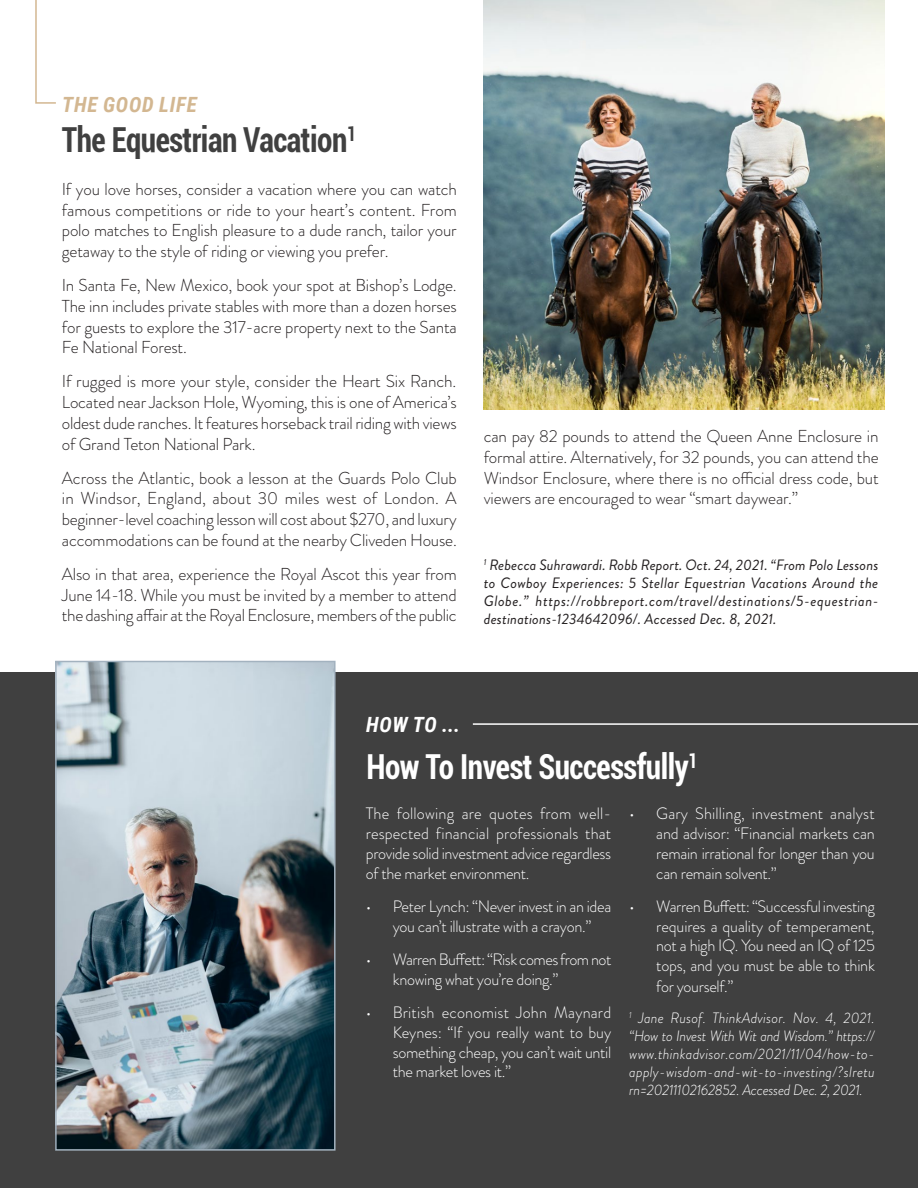
<style>
.page{position:relative;width:918px;height:1188px;background:#fff}
.page>*{position:absolute;margin:0;border:0;box-sizing:border-box;transform-origin:0 0}
.t1{font:700 condensed 34.5px "Roboto";letter-spacing:-.015em;color:#fff;scale:.9 1}
.t2{font:700 condensed 34.5px "Roboto";letter-spacing:-.015em;color:#404040;scale:.9 1}
.t3{font:italic 700 21px "Roboto Condensed";letter-spacing:.035em;color:#d3b791}
.t4{font:italic 700 21px "Roboto Condensed";color:#fff}
.t5{font:300 17.25px/20.7px "Brandon Grotesque";letter-spacing:-.01em;color:#231f20;text-align:justify}
.t6{font:300 16.5px/19.8px "Brandon Grotesque";letter-spacing:-.02em;color:#fff;text-align:justify}
.t7{font:italic 15px/18px "Brandon Grotesque";letter-spacing:.01em;color:#231f20;text-align:justify}
.t8{font:italic 300 15px/18px "Brandon Grotesque";letter-spacing:-.02em;color:#fff;text-align:justify}
</style>
<div class="page">
<div style="left:0;top:672px;width:918px;height:516px;background:#404040"></div>
<img style="left:484px;top:0;width:401px;height:410px">
<hr style="left:473px;top:723px;width:445px;height:2px;background:#fff">
<svg style="left:35px;top:0;width:21px;height:104px"></svg>
<img style="left:58px;top:664px;width:275px;height:484px">
<div style="left:55px;top:661px;width:281px;height:490px;border:2px solid #a3b2bf"></div>
<p class="t3" style="left:62px;top:89px;width:136px">THE GOOD LIFE</p>
<h1 class="t2" style="left:62px;top:116px;width:329px">The Equestrian Vacation<sup>1</sup></h1>
<p class="t5" style="left:62px;top:179px;width:397px">If you love horses, consider a vacation where you can watch famous competitions or ride to your heart’s content. From polo matches to English pleasure to a dude ranch, tailor your getaway to the style of riding or viewing you prefer.</p>
<p class="t5" style="left:62px;top:275px;width:396px">In Santa Fe, New Mexico, book your spot at Bishop’s Lodge.<br>The inn includes private stables with more than a dozen horses for guests to explore the 317-acre property next to the Santa Fe National Forest.</p>
<p class="t5" style="left:62px;top:371px;width:396px">If rugged is more your style, consider the Heart Six Ranch.<br>Located near Jackson Hole, Wyoming, this is one of America’s oldest dude ranches. It features horseback trail riding with views of Grand Teton National Park.</p>
<p class="t5" style="left:62px;top:468px;width:397px">Across the Atlantic, book a lesson at the Guards Polo Club in Windsor, England, about 30 miles west of London. A beginner-level coaching lesson will cost about $270, and luxury accommodations can be found at the nearby Cliveden House.</p>
<p class="t5" style="left:62px;top:564px;width:396px">Also in that area, experience the Royal Ascot this year from June 14-18. While you must be invited by a member to attend the dashing affair at the Royal Enclosure, members of the public</p>
<p class="t5" style="left:484px;top:426px;width:396px">can pay 82 pounds to attend the Queen Anne Enclosure in formal attire. Alternatively, for 32 pounds, you can attend the Windsor Enclosure, where there is no official dress code, but viewers are encouraged to wear “smart daywear.”</p>
<p class="t7" style="left:484px;top:556px;width:397px"><sup>1</sup> Rebecca Suhrawardi. Robb Report. Oct. 24, 2021. “From Polo Lessons to Cowboy Experiences: 5 Stellar Equestrian Vacations Around the Globe.” https://robbreport.com/travel/destinations/5-equestrian&shy;destinations-1234642096/. Accessed Dec. 8, 2021.</p>
<p class="t4" style="left:366px;top:710px;width:96px">HOW TO ...</p>
<h1 class="t1" style="left:367px;top:743px;width:370px">How To Invest Successfully<sup>1</sup></h1>
<p class="t6" style="left:366px;top:804px;width:247px">The following are quotes from well&shy;respected financial professionals that provide solid investment advice regardless of the market environment.</p>
<p class="t6" style="left:366px;top:896px;width:247px;text-align:center">• Peter Lynch: “Never invest in an idea you can’t illustrate with a crayon.”</p>
<p class="t6" style="left:393px;top:949px;width:220px;text-indent:-27px">• Warren Buffett: “Risk comes from not knowing what you’re doing.”</p>
<p class="t6" style="left:393px;top:1003px;width:220px;text-indent:-27px">• British economist John Maynard Keynes: “If you really want to buy something cheap, you can’t wait until the market loves it.”</p>
<p class="t6" style="left:656px;top:804px;width:220px;text-indent:-27px">• Gary Shilling, investment analyst and advisor: “Financial markets can remain irrational for longer than you can remain solvent.”</p>
<p class="t6" style="left:656px;top:896px;width:220px;text-indent:-27px">• Warren Buffett: “Successful investing requires a quality of temperament, not a high IQ. You need an IQ of 125 tops, and you must be able to think for yourself.”</p>
<p class="t8" style="left:629px;top:1009px;width:247px"><sup>1</sup> Jane Rusof. ThinkAdvisor. Nov. 4, 2021. “How to Invest With Wit and Wisdom.” https:// www.thinkadvisor.com/2021/11/04/how-to&shy;apply-wisdom-and-wit-to-investing/?slretu rn=20211102162852. Accessed Dec. 2, 2021.</p>
</div>
